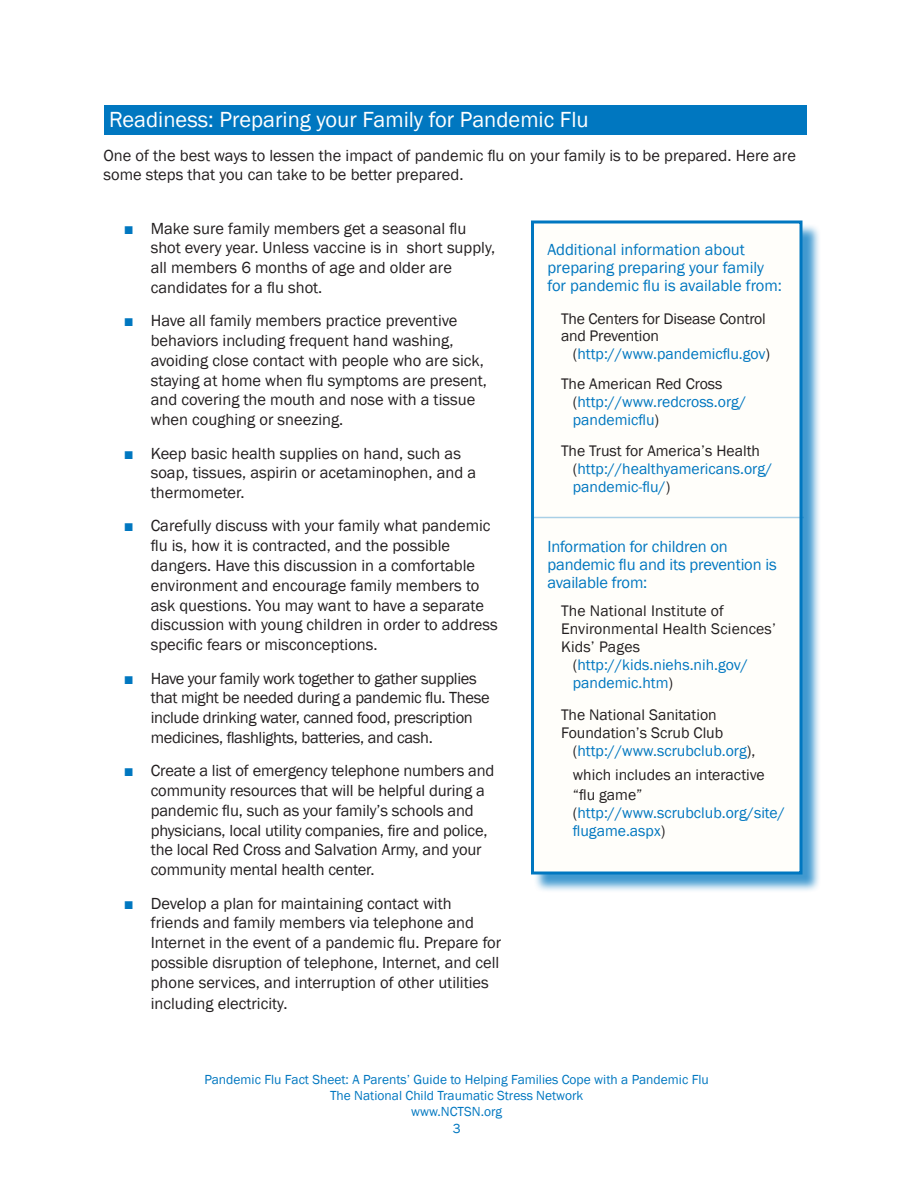
<style>
.page{position:relative;width:918px;height:1188px;background:#fff}
.page>*{position:absolute;margin:0;border:0;box-sizing:border-box;transform-origin:0 0}
.t1{font:22.5px "Franklin Gothic";color:#fff}
.t2{font:16.5px/19.8px "Franklin Gothic";color:#231f20}
.t3{font:16.5px/19.8px "Franklin Gothic";letter-spacing:-.02em;color:#231f20}
.t4{font:16.5px/18px "Franklin Gothic";letter-spacing:-.005em;color:#0077c0}
.t5{font:15.75px/18px "Franklin Gothic";color:#0077c0}
.t6{font:15.75px/18px "Franklin Gothic";color:#231f20}
.t7{font:13.5px "Franklin Gothic";color:#0077c0}
.s1{color:#0077c0}
.s2{color:#231f20}
</style>
<div class="page">
<div style="left:104px;top:106px;width:703px;height:29px;background:#0077c0"></div>
<div style="left:533px;top:223px;width:294px;height:676px;background:#0077c0;opacity:.75"></div>
<div style="left:532px;top:222px;width:269px;height:651px;background:#fffefa"></div>
<div style="left:531px;top:220px;width:271px;height:654px;border:3px solid #0077c0"></div>
<hr style="left:532px;top:517px;width:272px;height:1px;background:#0077c0">
<p class="t1" style="left:109px;top:106px;width:481px">Readiness: Preparing your Family for Pandemic Flu</p>
<p class="t2" style="left:104px;top:146px;width:694px">One of the best ways to lessen the impact of pandemic flu on your family is to be prepared. Here are some steps that you can take to be better prepared.</p>
<p class="t2" style="left:151px;top:219px;width:346px;text-indent:-27px"><span class="s1">■</span> Make sure family members get a seasonal flu shot every year. Unless vaccine is in short supply, all members 6 months of age and older are candidates for a flu shot.</p>
<p class="t2" style="left:151px;top:311px;width:338px;text-indent:-27px"><span class="s1">■</span> Have all family members practice preventive behaviors including frequent hand washing, avoiding close contact with people who are sick, staying at home when flu symptoms are present, and covering the mouth and nose with a tissue when coughing or sneezing.</p>
<p class="t2" style="left:151px;top:444px;width:327px;text-indent:-27px"><span class="s1">■</span> Keep basic health supplies on hand, such as soap, tissues, aspirin or acetaminophen, and a thermometer.</p>
<p class="t2" style="left:151px;top:516px;width:349px;text-indent:-27px"><span class="s1">■</span> Carefully discuss with your family what pandemic flu is, how it is contracted, and the possible dangers. Have this discussion in a comfortable environment and encourage family members to ask questions. You may want to have a separate discussion with young children in order to address specific fears or misconceptions.</p>
<p class="t3" style="left:151px;top:669px;width:340px;text-indent:-27px"><span class="s1">■</span> Have your family work together to gather supplies that might be needed during a pandemic flu. These include drinking water, canned food, prescription medicines, flashlights, batteries, and cash.</p>
<p class="t2" style="left:151px;top:761px;width:345px;text-indent:-27px"><span class="s1">■</span> Create a list of emergency telephone numbers and community resources that will be helpful during a pandemic flu, such as your family’s schools and physicians, local utility companies, fire and police, the local Red Cross and Salvation Army, and your community mental health center.</p>
<p class="t2" style="left:151px;top:894px;width:352px;text-indent:-27px"><span class="s1">■</span> Develop a plan for maintaining contact with friends and family members via telephone and Internet in the event of a pandemic flu. Prepare for possible disruption of telephone, Internet, and cell phone services, and interruption of other utilities</p>
<p class="t2" style="left:151px;top:994px;width:138px">including electricity.</p>
<p class="t4" style="left:548px;top:241px;width:236px">Additional information about preparing preparing your family for pandemic flu is available from:</p>
<p class="t6" style="left:561px;top:311px;width:206px;line-height:16.5px">The Centers for Disease Control and Prevention</p>
<p class="t5" style="left:573px;top:345px;width:199px"><span class="s2">(</span>http://www.pandemicflu.gov<span class="s2">)</span></p>
<p class="t5" style="left:573px;top:375px;width:175px;text-indent:-12px"><span class="s2">The American Red Cross (</span>http://www.redcross.org/ pandemicflu<span class="s2">)</span></p>
<p class="t5" style="left:573px;top:442px;width:201px;text-indent:-12px"><span class="s2">The Trust for America’s Health (</span>http://healthyamericans.org/ pandemic-flu/<span class="s2">)</span></p>
<p class="t4" style="left:548px;top:538px;width:231px">Information for children on pandemic flu and its prevention is available from:</p>
<p class="t6" style="left:561px;top:602px;width:216px">The National Institute of<br>Environmental Health Sciences’<br>Kids’ Pages</p>
<p class="t5" style="left:573px;top:656px;width:177px"><span class="s2">(</span>http://kids.niehs.nih.gov/ pandemic.htm<span class="s2">)</span></p>
<p class="t6" style="left:561px;top:706px;width:164px">The National Sanitation<br>Foundation’s Scrub Club</p>
<p class="t5" style="left:573px;top:742px;width:184px"><span class="s2">(</span>http://www.scrubclub.org<span class="s2">),</span></p>
<p class="t6" style="left:573px;top:766px;width:194px;line-height:19.5px">which includes an interactive “flu game”</p>
<p class="t5" style="left:573px;top:804px;width:214px"><span class="s2">(</span>http://www.scrubclub.org/site/ flugame.aspx<span class="s2">)</span></p>
<p class="t7" style="left:204px;top:1071px;width:506px">Pandemic Flu Fact Sheet: A Parents’ Guide to Helping Families Cope with a Pandemic Flu</p>
<p class="t7" style="left:330px;top:1087px;width:255px">The National Child Traumatic Stress Network</p>
<p class="t7" style="left:411px;top:1104px;width:93px">www.NCTSN.org</p>
<p class="t7" style="left:453px;top:1120px;width:9px">3</p>
</div>
